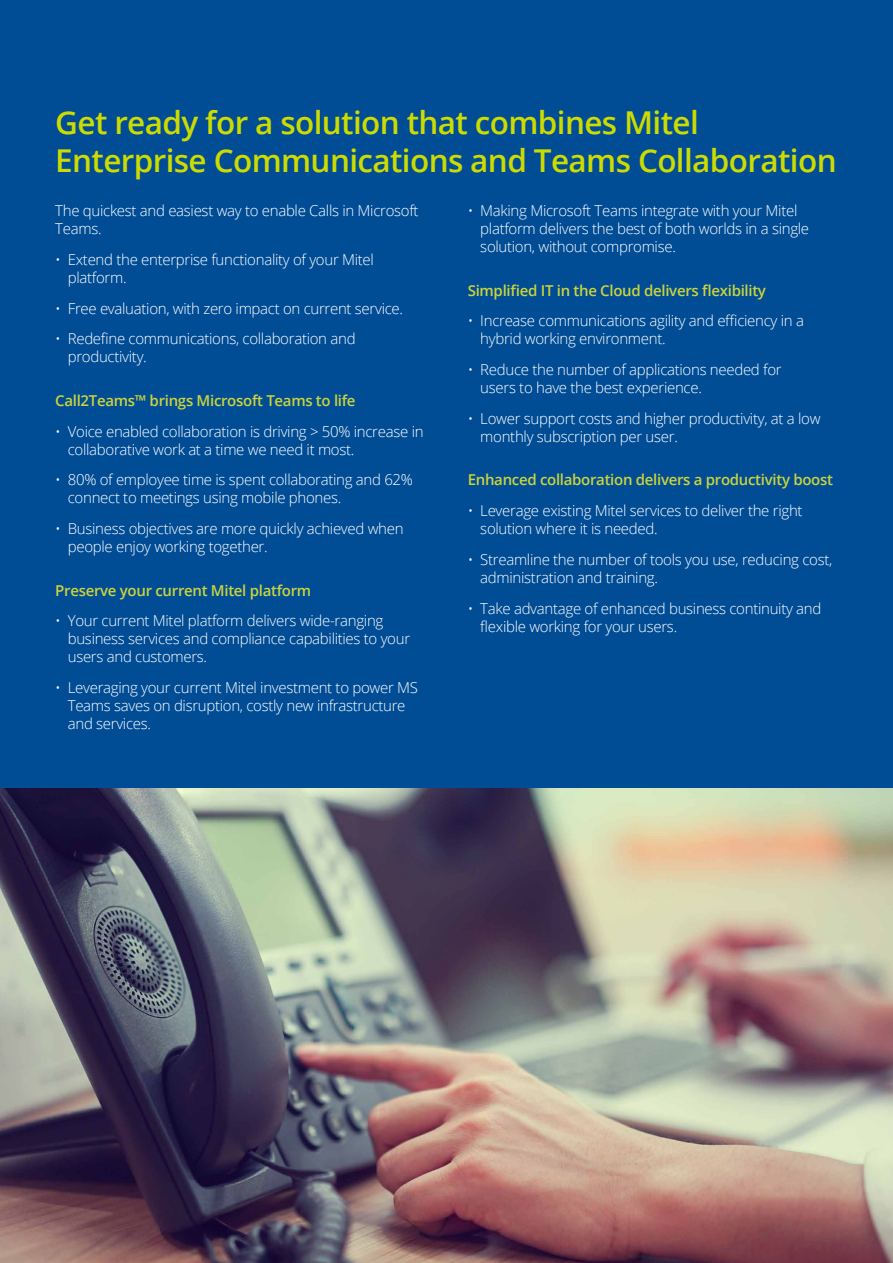
<style>
.page{position:relative;width:893px;height:1263px;background:#fff}
.page>*{position:absolute;margin:0;border:0;box-sizing:border-box;transform-origin:0 0}
.t1{font:600 31.5px/37.8px "Open Sans";letter-spacing:-.02em;color:#ccdb00}
.t2{font:300 15px/18px "Open Sans";letter-spacing:-.02em;color:#fff}
.t3{font:600 15px "Open Sans";letter-spacing:-.02em;color:#ccd43b}
</style>
<div class="page">
<div style="left:0;top:0;width:893px;height:1118px;background:#004d96"></div>
<img style="left:0;top:789px;width:893px;height:474px">
<h1 class="t1" style="left:55px;top:103px;width:783px">Get ready for a solution that combines Mitel<br>Enterprise Communications and Teams Collaboration</h1>
<p class="t2" style="left:55px;top:201px;width:365px">The quickest and easiest way to enable Calls in Microsoft<br>Teams.</p>
<p class="t2" style="left:68px;top:250px;width:308px;text-indent:-13px">• Extend the enterprise functionality of your Mitel platform.</p>
<p class="t2" style="left:55px;top:299px;width:349px">• Free evaluation, with zero impact on current service.</p>
<p class="t2" style="left:68px;top:329px;width:289px;text-indent:-13px">• Redefine communications, collaboration and productivity.</p>
<p class="t3" style="left:55px;top:390px;width:302px">Call2Teams™ brings Microsoft Teams to life</p>
<p class="t2" style="left:68px;top:422px;width:357px;text-indent:-13px">• Voice enabled collaboration is driving &gt; 50% increase in collaborative work at a time we need it most.</p>
<p class="t2" style="left:68px;top:470px;width:347px;text-indent:-13px">• 80% of employee time is spent collaborating and 62% connect to meetings using mobile phones.</p>
<p class="t2" style="left:68px;top:519px;width:337px;text-indent:-13px">• Business objectives are more quickly achieved when people enjoy working together.</p>
<p class="t3" style="left:55px;top:580px;width:257px">Preserve your current Mitel platform</p>
<p class="t2" style="left:68px;top:611px;width:344px;text-indent:-13px">• Your current Mitel platform delivers wide-ranging business services and compliance capabilities to your users and customers.</p>
<p class="t2" style="left:68px;top:678px;width:352px;text-indent:-13px">• Leveraging your current Mitel investment to power MS<br>Teams saves on disruption, costly new infrastructure and services.</p>
<p class="t2" style="left:480px;top:201px;width:330px;text-indent:-13px">• Making Microsoft Teams integrate with your Mitel platform delivers the best of both worlds in a single solution, without compromise.</p>
<p class="t3" style="left:468px;top:280px;width:300px">Simplified IT in the Cloud delivers flexibility</p>
<p class="t2" style="left:480px;top:311px;width:325px;text-indent:-13px">• Increase communications agility and efficiency in a hybrid working environment.</p>
<p class="t2" style="left:480px;top:360px;width:303px;text-indent:-13px">• Reduce the number of applications needed for users to have the best experience.</p>
<p class="t2" style="left:480px;top:409px;width:342px;text-indent:-13px">• Lower support costs and higher productivity, at a low monthly subscription per user.</p>
<p class="t3" style="left:468px;top:469px;width:367px">Enhanced collaboration delivers a productivity boost</p>
<p class="t2" style="left:480px;top:501px;width:324px;text-indent:-13px">• Leverage existing Mitel services to deliver the right solution where it is needed.</p>
<p class="t2" style="left:480px;top:550px;width:353px;text-indent:-13px">• Streamline the number of tools you use, reducing cost, administration and training.</p>
<p class="t2" style="left:480px;top:599px;width:343px;text-indent:-13px">• Take advantage of enhanced business continuity and flexible working for your users.</p>
</div>
